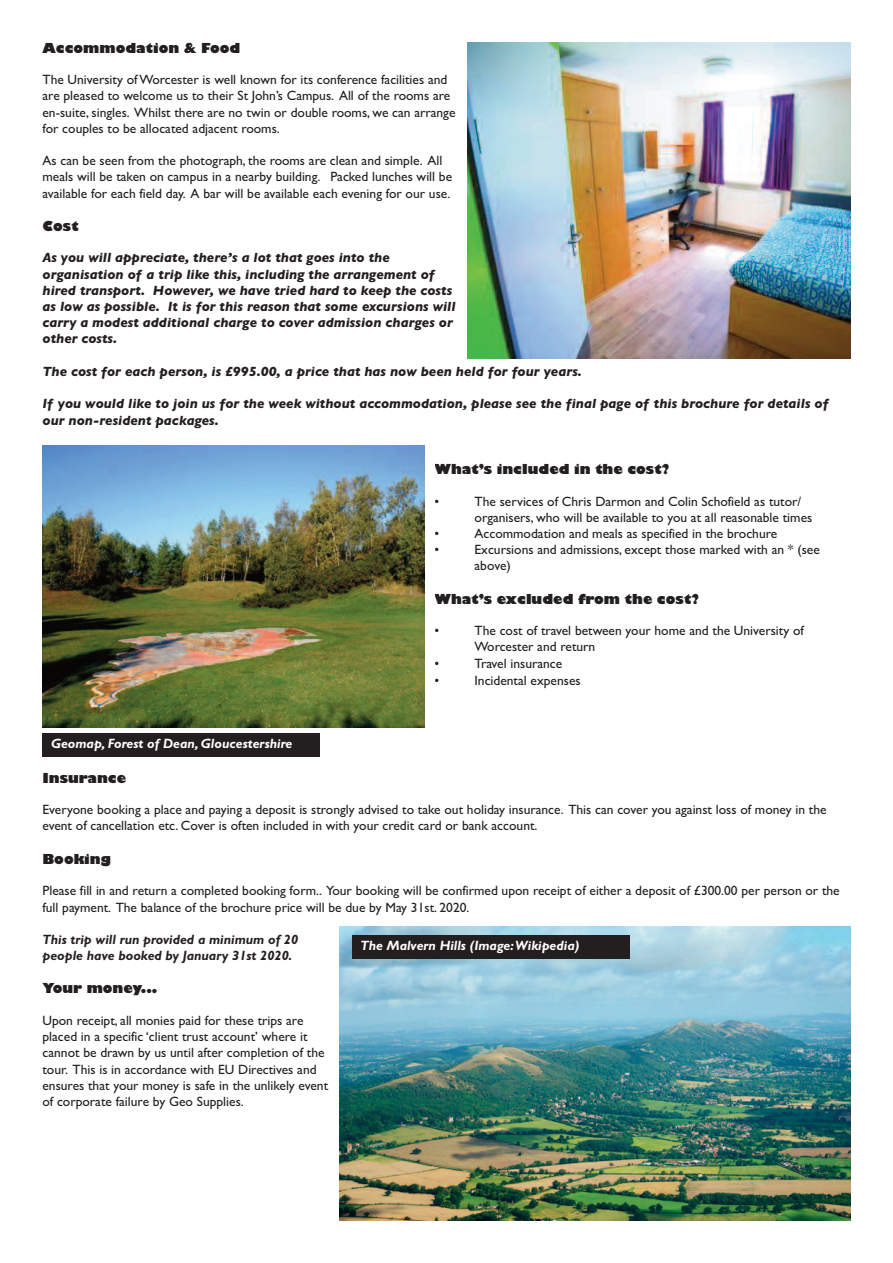
<style>
.page{position:relative;width:893px;height:1263px;background:#fff}
.page>*{position:absolute;margin:0;border:0;box-sizing:border-box;transform-origin:0 0}
.t1{font:13.5px/16.2px "Gill Sans";color:#231f20}
.t2{font:13.5px/16.2px "Gill Sans";color:#231f20}
.t3{font:italic 700 13.5px/16.2px "Gill Sans";color:#231f20}
.t4{font:800 13.5px "Gill Sans";color:#231f20}
.t5{font:italic 700 13.5px/16.2px "Gill Sans";color:#231f20}
.t6{font:italic 700 13.5px "Gill Sans";color:#fff}
</style>
<div class="page">
<img style="left:468px;top:43px;width:382px;height:315px">
<img style="left:43px;top:446px;width:382px;height:281px">
<div style="left:43px;top:733px;width:277px;height:24px;background:#231f20"></div>
<img style="left:340px;top:927px;width:510px;height:293px">
<div style="left:352px;top:935px;width:277px;height:23px;background:#231f20"></div>
<p class="t4" style="left:43px;top:40px;width:199px">Accommodation &amp; Food</p>
<p class="t2" style="left:43px;top:71px;width:414px">The University ofWorcester is well known for its conference facilities and are pleased to welcome us to their St John’s Campus. All of the rooms are en-suite, singles. Whilst there are no twin or double rooms, we can arrange for couples to be allocated adjacent rooms.</p>
<p class="t2" style="left:43px;top:152px;width:411px">As can be seen from the photograph, the rooms are clean and simple. All meals will be taken on campus in a nearby building. Packed lunches will be available for each field day. A bar will be available each evening for our use.</p>
<p class="t4" style="left:43px;top:218px;width:38px">Cost</p>
<p class="t3" style="left:43px;top:250px;width:415px">As you will appreciate, there’s a lot that goes into the organisation of a trip like this, including the arrangement of hired transport. However, we have tried hard to keep the costs as low as possible. It is for this reason that some excursions will carry a modest additional charge to cover admission charges or other costs.</p>
<p class="t3" style="left:43px;top:363px;width:541px">The cost for each person, is £995.00, a price that has now been held for four years.</p>
<p class="t3" style="left:43px;top:395px;width:788px">If you would like to join us for the week without accommodation, please see the final page of this brochure for details of our non-resident packages.</p>
<p class="t4" style="left:435px;top:461px;width:236px">What’s included in the cost?</p>
<p class="t1" style="left:435px;top:493px;width:6px">•</p>
<p class="t1" style="left:475px;top:493px;width:339px">The services of Chris Darmon and Colin Schofield as tutor/ organisers, who will be available to you at all reasonable times</p>
<p class="t1" style="left:435px;top:525px;width:6px">•</p>
<p class="t1" style="left:475px;top:525px;width:304px">Accommodation and meals as specified in the brochure</p>
<p class="t1" style="left:435px;top:541px;width:6px">•</p>
<p class="t1" style="left:475px;top:541px;width:347px">Excursions and admissions, except those marked with an * (see above)</p>
<p class="t4" style="left:435px;top:591px;width:266px">What’s excluded from the cost?</p>
<p class="t1" style="left:435px;top:622px;width:6px">•</p>
<p class="t1" style="left:474px;top:622px;width:331px">The cost of travel between your home and the University of<br>Worcester and return</p>
<p class="t1" style="left:435px;top:655px;width:6px">•</p>
<p class="t1" style="left:475px;top:655px;width:89px">Travel insurance</p>
<p class="t1" style="left:435px;top:672px;width:6px">•</p>
<p class="t1" style="left:475px;top:672px;width:108px">Incidental expenses</p>
<p class="t6" style="left:51px;top:736px;width:243px">Geomap, Forest of Dean, Gloucestershire</p>
<p class="t4" style="left:43px;top:770px;width:85px">Insurance</p>
<p class="t1" style="left:43px;top:801px;width:786px">Everyone booking a place and paying a deposit is strongly advised to take out holiday insurance. This can cover you against loss of money in the event of cancellation etc. Cover is often included in with your credit card or bank account.</p>
<p class="t4" style="left:43px;top:851px;width:70px">Booking</p>
<p class="t2" style="left:43px;top:882px;width:799px">Please fill in and return a completed booking form.. Your booking will be confirmed upon receipt of either a deposit of £300.00 per person or the full payment. The balance of the brochure price will be due by May 31st. 2020.</p>
<p class="t5" style="left:42px;top:931px;width:257px">This trip will run provided a minimum of 20 people have booked by January 31st 2020.</p>
<p class="t4" style="left:43px;top:981px;width:116px">Your money...</p>
<p class="t1" style="left:42px;top:1012px;width:287px">Upon receipt, all monies paid for these trips are placed in a specific ‘client trust account’ where it cannot be drawn by us until after completion of the tour. This is in accordance with EU Directives and ensures that your money is safe in the unlikely event of corporate failure by Geo Supplies.</p>
<p class="t6" style="left:360px;top:937px;width:220px">The Malvern Hills (Image:Wikipedia)</p>
</div>
